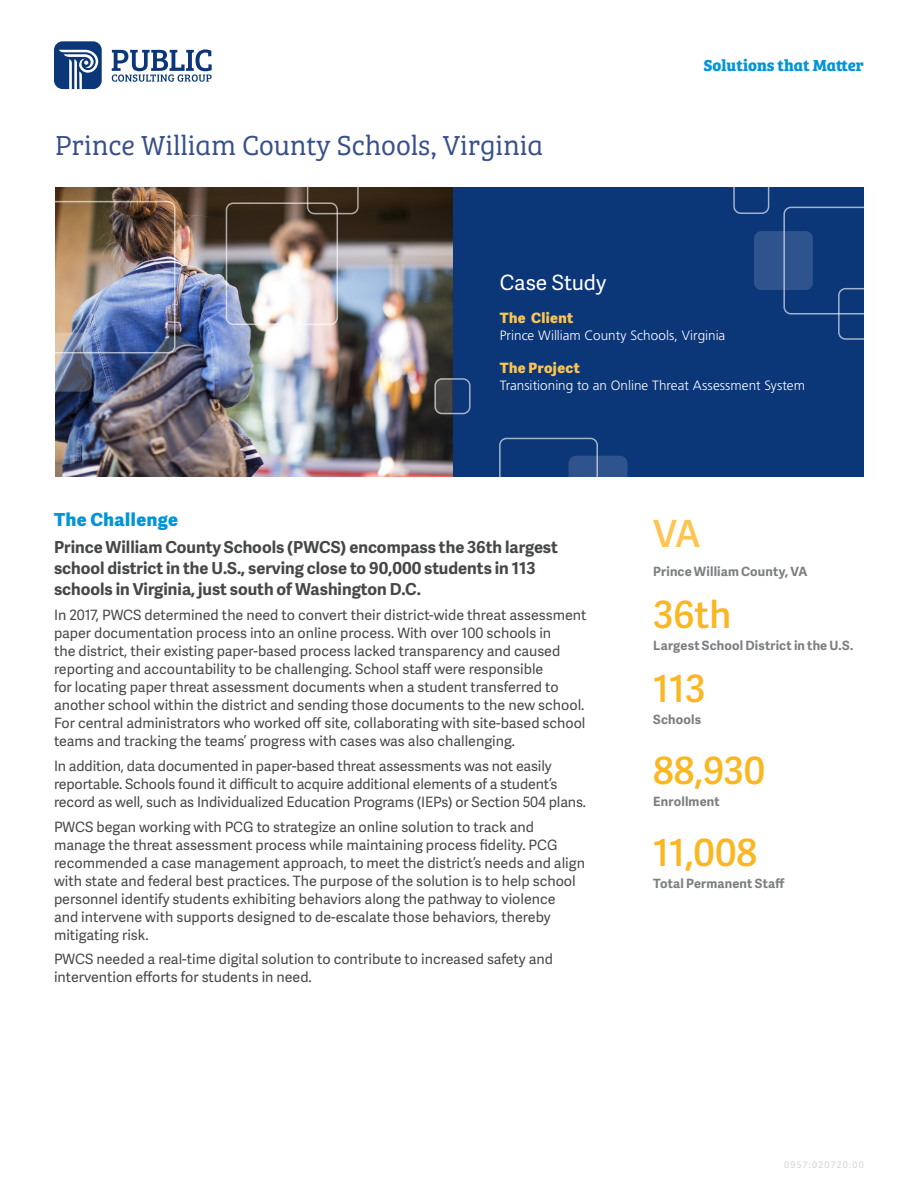
<style>
.page{position:relative;width:918px;height:1188px;background:#fff}
.page>*{position:absolute;margin:0;border:0;box-sizing:border-box;transform-origin:0 0}
.t1{font:37.5px "Adelle Sans Sb";color:#fab721}
.t2{font:37.5px "Adelle Sans Sb";color:#fcc553}
.Subject_Header{font:28.5px "Bree Serif Lt";color:#38508a}
.Case_Study{font:21px "Adelle Sans";color:#fff}
.SubHead{font:18px "Adelle Sans Eb";letter-spacing:.03em;color:#0095d9}
.Body_Copy{font:700 16.5px/21px "Adelle Sans";color:#464748}
.t3{font:700 16.5px "Bree Serif";color:#0095d9}
.Body_Copy-2{font:14.25px/18px "Adelle Sans";color:#464748}
.The_Client___Project{font:14.25px "Adelle Sans Eb";letter-spacing:.03em;color:#fcc553}
.Client_Description{font:300 13.5px "Frutiger LT Std";color:#fff}
.Stat_Descriptions{font:700 12.75px "Adelle Sans";letter-spacing:.015em;color:#7c7e81}
.MKT_CODE{font:9px "Adelle Sans";letter-spacing:.15em;color:#d2d3d3}
</style>
<div class="page">
<svg style="left:54px;top:41px;width:48px;height:48px"></svg>
<svg style="left:112px;top:49px;width:100px;height:33px"></svg>
<div style="left:453px;top:187px;width:411px;height:290px;background:#0b3678"></div>
<img style="left:55px;top:187px;width:398px;height:290px">
<div style="left:783px;top:207px;width:99px;height:108px;border:2px solid #fff;border-radius:7px"></div>
<div style="left:499px;top:438px;width:99px;height:108px;border:2px solid #fff;border-radius:7px"></div>
<div style="left:733px;top:178px;width:36px;height:36px;border:2px solid #fff;border-radius:7px"></div>
<div style="left:838px;top:288px;width:52px;height:52px;border:2px solid #fff;border-radius:7px"></div>
<div style="left:434px;top:378px;width:37px;height:36px;border:2px solid #fff;border-radius:7px"></div>
<div style="left:755px;top:232px;width:57px;height:57px;background:#2f538c;border-radius:7px"></div>
<div style="left:754px;top:231px;width:59px;height:59px;border:2px solid #fff;border-radius:7px"></div>
<svg style="left:569px;top:457px;width:58px;height:57px"></svg>
<div style="left:569px;top:456px;width:58px;height:59px;border:2px solid #fff;border-radius:7px"></div>
<div style="left:36px;top:201px;width:140px;height:152px;border:2px solid #fff;border-radius:7px"></div>
<svg style="left:250px;top:364px;width:58px;height:58px;background:#bfcbd5"></svg>
<div style="left:249px;top:364px;width:59px;height:59px;border:2px solid #fff;border-radius:7px"></div>
<svg style="left:434px;top:377px;width:19px;height:38px"></svg>
<svg style="left:226px;top:412px;width:35px;height:35px"></svg>
<div style="left:226px;top:411px;width:36px;height:36px;border:2px solid #fff;border-radius:7px"></div>
<svg style="left:34px;top:333px;width:57px;height:58px"></svg>
<div style="left:33px;top:333px;width:59px;height:59px;border:2px solid #fff;border-radius:7px"></div>
<div style="left:307px;top:163px;width:52px;height:51px;border:2px solid #fff;border-radius:7px"></div>
<div style="left:226px;top:203px;width:112px;height:122px;border:2px solid #fff;border-radius:7px"></div>
<p class="Subject_Header" style="left:55px;top:125px;width:489px">Prince William County Schools, Virginia</p>
<p class="t3" style="left:704px;top:52px;width:162px">Solutions that Matter</p>
<p class="Case_Study" style="left:500px;top:267px;width:108px">Case Study</p>
<p class="The_Client___Project" style="left:500px;top:307px;width:75px">The Client</p>
<p class="Client_Description" style="left:500px;top:328px;width:227px">Prince William County Schools, Virginia</p>
<p class="The_Client___Project" style="left:500px;top:357px;width:82px">The Project</p>
<p class="Client_Description" style="left:500px;top:378px;width:307px">Transitioning to an Online Threat Assessment System</p>
<p class="SubHead" style="left:54px;top:506px;width:126px">The Challenge</p>
<p class="Body_Copy" style="left:54px;top:536px;width:505px">Prince William County Schools (PWCS) encompass the 36th largest school district in the U.S., serving close to 90,000 students in 113 schools in Virginia, just south of Washington D.C.</p>
<p class="Body_Copy-2" style="left:54px;top:605px;width:534px">In 2017, PWCS determined the need to convert their district-wide threat assessment paper documentation process into an online process. With over 100 schools in<br>the district, their existing paper-based process lacked transparency and caused reporting and accountability to be challenging. School staff were responsible<br>for locating paper threat assessment documents when a student transferred to another school within the district and sending those documents to the new school.<br>For central administrators who worked off site, collaborating with site-based school teams and tracking the teams’ progress with cases was also challenging.</p>
<p class="Body_Copy-2" style="left:54px;top:756px;width:534px">In addition, data documented in paper-based threat assessments was not easily reportable. Schools found it difficult to acquire additional elements of a student’s record as well, such as Individualized Education Programs (IEPs) or Section 504 plans.</p>
<p class="Body_Copy-2" style="left:54px;top:817px;width:533px">PWCS began working with PCG to strategize an online solution to track and manage the threat assessment process while maintaining process fidelity. PCG recommended a case management approach, to meet the district’s needs and align with state and federal best practices. The purpose of the solution is to help school personnel identify students exhibiting behaviors along the pathway to violence<br>and intervene with supports designed to de-escalate those behaviors, thereby mitigating risk.</p>
<p class="Body_Copy-2" style="left:54px;top:950px;width:501px">PWCS needed a real-time digital solution to contribute to increased safety and intervention efforts for students in need.</p>
<p class="t2" style="left:653px;top:506px;width:49px">VA</p>
<p class="Stat_Descriptions" style="left:653px;top:562px;width:156px">Prince William County, VA</p>
<p class="t1" style="left:653px;top:588px;width:79px">36th</p>
<p class="Stat_Descriptions" style="left:653px;top:636px;width:202px">Largest School District in the U.S.</p>
<p class="t1" style="left:653px;top:662px;width:54px">113</p>
<p class="Stat_Descriptions" style="left:653px;top:710px;width:49px">Schools</p>
<p class="t1" style="left:653px;top:744px;width:114px">88,930</p>
<p class="Stat_Descriptions" style="left:653px;top:792px;width:68px">Enrollment</p>
<p class="t1" style="left:653px;top:826px;width:105px">11,008</p>
<p class="Stat_Descriptions" style="left:653px;top:874px;width:133px">Total Permanent Staff</p>
<p class="MKT_CODE" style="left:784px;top:1158px;width:81px">0957:020720:00</p>
</div>
